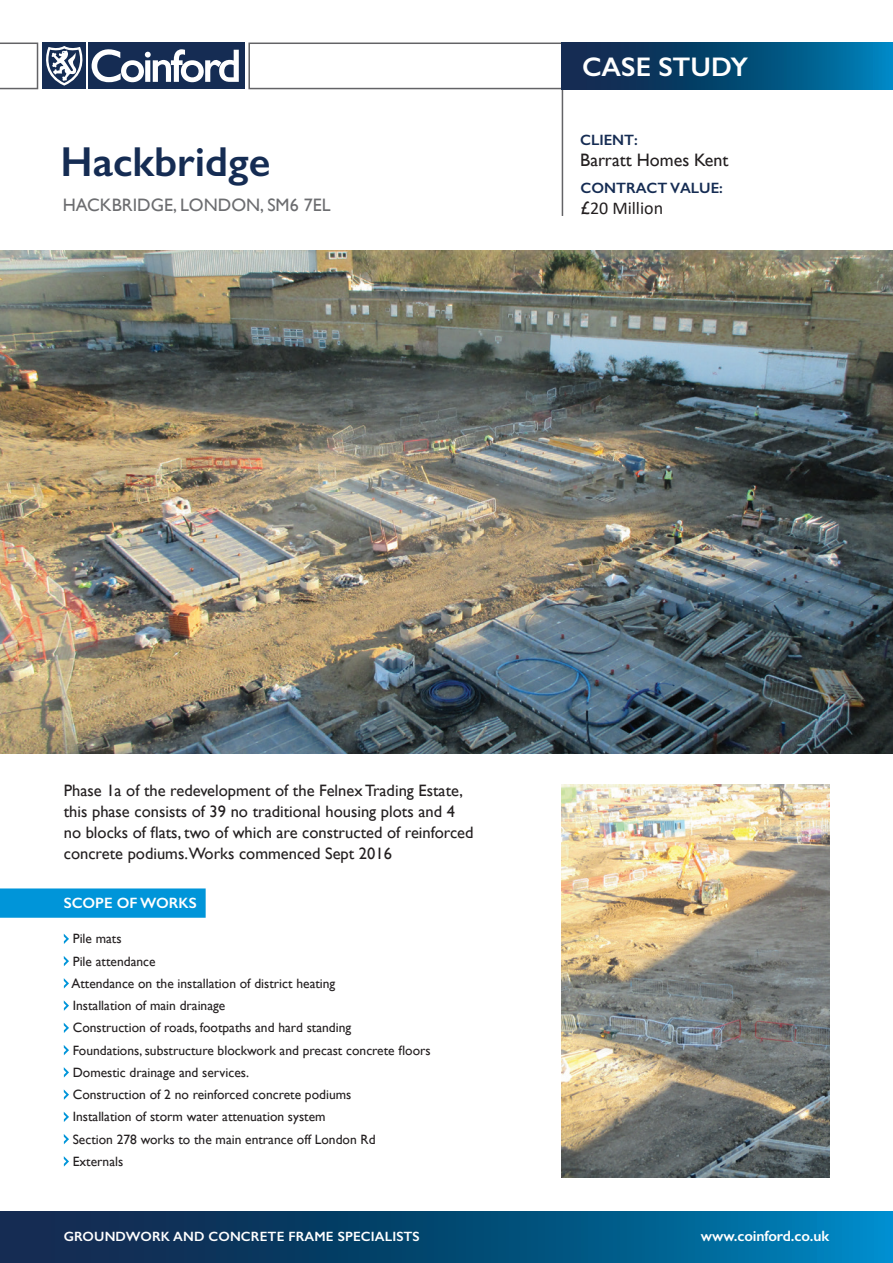
<style>
.page{position:relative;width:893px;height:1263px;background:#fff}
.page>*{position:absolute;margin:0;border:0;box-sizing:border-box;transform-origin:0 0}
.t1{font:600 42px "Gill Sans";color:#152c53}
.t2{font:600 27px "Gill Sans";color:#fff}
.t3{font:18px "Gill Sans";color:#6c6d70}
.t4{font:18px "Gill Sans";color:#231f20}
.t5{font:18px "Calibri";color:#231f20}
.t6{font:16.5px/21px "Gill Sans";color:#231f20}
.t7{font:600 15px "Gill Sans";letter-spacing:-.005em;color:#fff}
.t8{font:600 15px "Gill Sans";color:#152c53}
.t9{font:13.5px "Gill Sans";color:#231f20}
.t10{font:600 13.5px "Gill Sans";letter-spacing:.01em;color:#fff}
.s1{font-family:"Gill Sans"}
</style>
<div class="page">
<hr style="left:562px;top:88px;width:1px;height:128px;background:#636366">
<svg style="left:248px;top:43px;width:314px;height:46px"></svg>
<div style="left:43px;top:43px;width:43px;height:46px;background:#152c53"></div>
<div style="left:88px;top:43px;width:156px;height:46px;background:#152c53"></div>
<svg style="left:46px;top:46px;width:37px;height:40px"></svg>
<svg style="left:92px;top:49px;width:147px;height:33px"></svg>
<svg style="left:0;top:43px;width:38px;height:46px"></svg>
<svg style="left:0;top:1212px;width:893px;height:51px;background:#054e7b"></svg>
<svg style="left:562px;top:43px;width:331px;height:46px;background:#064c78"></svg>
<img style="left:0;top:251px;width:893px;height:503px">
<img style="left:562px;top:784px;width:267px;height:394px">
<div style="left:0;top:888px;width:206px;height:30px;background:#0095d9"></div>
<svg style="left:64px;top:934px;width:5px;height:10px"></svg>
<svg style="left:64px;top:956px;width:5px;height:10px"></svg>
<svg style="left:64px;top:978px;width:5px;height:10px"></svg>
<svg style="left:64px;top:1000px;width:5px;height:11px"></svg>
<svg style="left:64px;top:1023px;width:5px;height:10px"></svg>
<svg style="left:64px;top:1045px;width:5px;height:10px"></svg>
<svg style="left:64px;top:1067px;width:5px;height:10px"></svg>
<svg style="left:64px;top:1089px;width:5px;height:11px"></svg>
<svg style="left:64px;top:1112px;width:5px;height:10px"></svg>
<svg style="left:64px;top:1134px;width:5px;height:10px"></svg>
<svg style="left:64px;top:1156px;width:5px;height:10px"></svg>
<p class="t1" style="left:61px;top:137px;width:211px">Hackbridge</p>
<p class="t2" style="left:582px;top:50px;width:168px">CASE STUDY</p>
<p class="t8" style="left:580px;top:131px;width:59px">CLIENT:</p>
<p class="t4" style="left:580px;top:149px;width:150px">Barratt Homes Kent</p>
<p class="t8" style="left:580px;top:179px;width:144px">CONTRACT VALUE:</p>
<p class="t3" style="left:63px;top:195px;width:269px">HACKBRIDGE, LONDON, SM6 7EL</p>
<p class="t5" style="left:580px;top:195px;width:84px"><span class="s1">£</span>20 Million</p>
<p class="t6" style="left:64px;top:780px;width:411px">Phase 1a of the redevelopment of the Felnex Trading Estate, this phase consists of 39 no traditional housing plots and 4 no blocks of flats, two of which are constructed of reinforced concrete podiums.Works commenced Sept 2016</p>
<p class="t7" style="left:64px;top:894px;width:134px">SCOPE OF WORKS</p>
<p class="t9" style="left:73px;top:931px;width:50px">Pile mats</p>
<p class="t9" style="left:73px;top:953px;width:84px">Pile attendance</p>
<p class="t9" style="left:71px;top:975px;width:265px">Attendance on the installation of district heating</p>
<p class="t9" style="left:73px;top:997px;width:154px">Installation of main drainage</p>
<p class="t9" style="left:73px;top:1020px;width:280px">Construction of roads, footpaths and hard standing</p>
<p class="t9" style="left:73px;top:1042px;width:359px">Foundations, substructure blockwork and precast concrete floors</p>
<p class="t9" style="left:73px;top:1064px;width:178px">Domestic drainage and services.</p>
<p class="t9" style="left:73px;top:1086px;width:280px">Construction of 2 no reinforced concrete podiums</p>
<p class="t9" style="left:73px;top:1109px;width:254px">Installation of storm water attenuation system</p>
<p class="t9" style="left:73px;top:1131px;width:304px">Section 278 works to the main entrance off London Rd</p>
<p class="t9" style="left:73px;top:1153px;width:52px">Externals</p>
<p class="t10" style="left:64px;top:1228px;width:357px">GROUNDWORK AND CONCRETE FRAME SPECIALISTS</p>
<p class="t7" style="left:701px;top:1227px;width:130px">www.coinford.co.uk</p>
</div>
